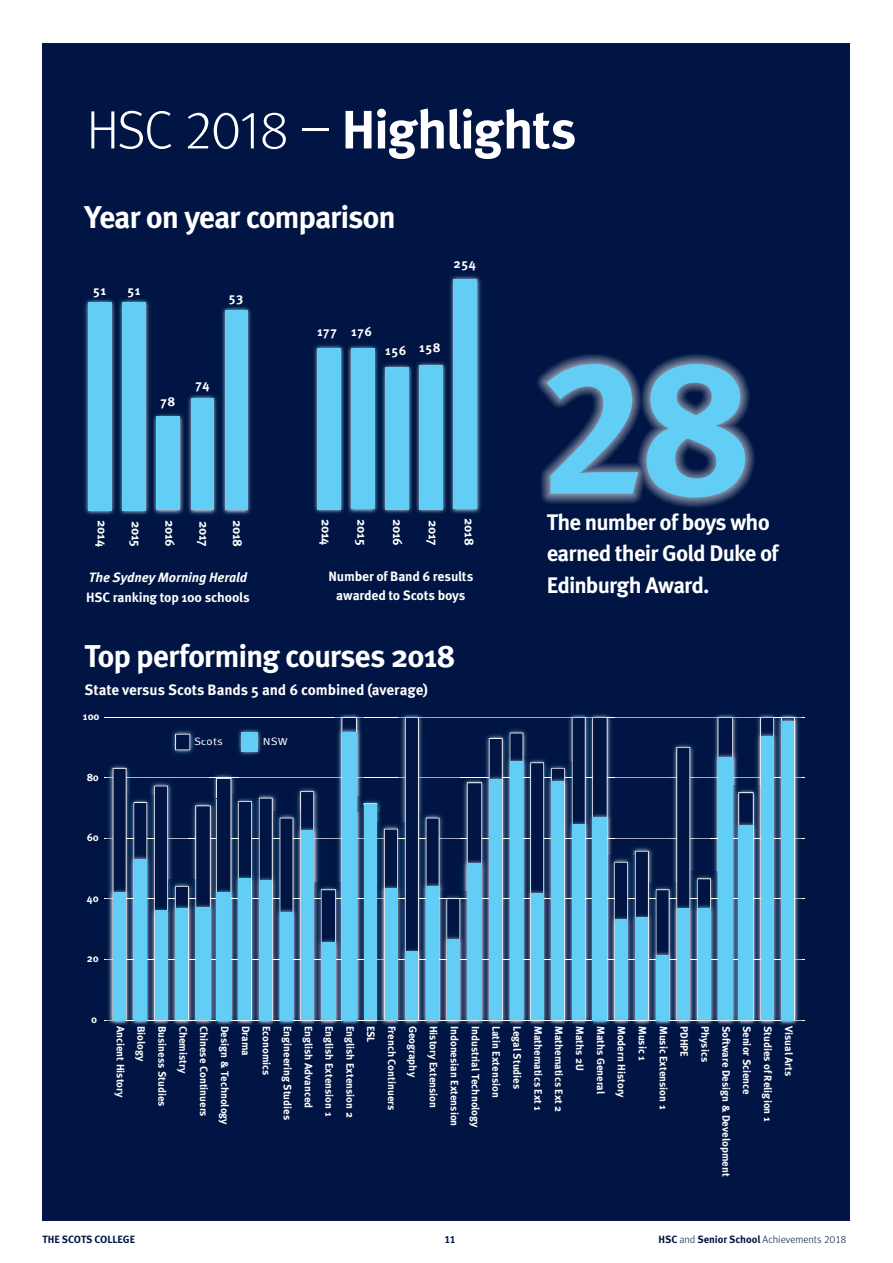
<style>
.page{position:relative;width:893px;height:1263px;background:#fff}
.page>*{position:absolute;margin:0;border:0;box-sizing:border-box;transform-origin:0 0}
.t1{font:700 54px "Meta OT";letter-spacing:-.03em;color:#fff}
.t2{font:700 31.5px "Meta OT";letter-spacing:-.04em;color:#fff}
.t3{font:700 22.5px/31.5px "Meta OT";letter-spacing:-.04em;color:#fff}
.t4{font:700 15px "Meta OT";letter-spacing:-.01em;color:#fff}
.t5{font:700 13.5px/19.5px "Meta OT";letter-spacing:-.015em;color:#fff;text-align:center}
.t6{font:italic 700 13.5px "Meta OT";letter-spacing:-.015em;color:#fff}
.t7{font:700 12.9px "Meta OT";letter-spacing:-.025em;color:#fff}
.t8{font:700 10.65px "Meta OT";color:#fff}
.t9{font:10.65px "Meta OT";letter-spacing:-.01em;color:#fff;scale:1.13 1}
.t10{font:300 10.5px "Meta OT";letter-spacing:-.005em;color:#001543}
.t11{font:700 10.5px "Meta OT";letter-spacing:.005em;color:#001543}
.s1{font-weight:300}
.s2{font-weight:700}
</style>
<div class="page">
<div style="left:43px;top:43px;width:807px;height:1177px;background:#001543"></div>
<hr style="left:105px;top:717px;width:700px;height:1px;background:#fff">
<hr style="left:105px;top:777px;width:700px;height:1px;background:#fff">
<hr style="left:105px;top:838px;width:700px;height:1px;background:#fff">
<hr style="left:105px;top:898px;width:700px;height:1px;background:#fff">
<hr style="left:105px;top:959px;width:700px;height:1px;background:#fff">
<hr style="left:105px;top:1020px;width:700px;height:1px;background:#fff">
<svg style="left:106px;top:717px;width:696px;height:309px"></svg>
<div style="left:781px;top:721px;width:13px;height:299px;background:#62cdf5"></div>
<div style="left:761px;top:736px;width:13px;height:284px;background:#62cdf5"></div>
<div style="left:739px;top:826px;width:14px;height:194px;background:#62cdf5"></div>
<div style="left:718px;top:757px;width:14px;height:263px;background:#62cdf5"></div>
<div style="left:697px;top:908px;width:13px;height:112px;background:#62cdf5"></div>
<div style="left:677px;top:908px;width:13px;height:112px;background:#62cdf5"></div>
<div style="left:656px;top:955px;width:13px;height:65px;background:#62cdf5"></div>
<div style="left:635px;top:917px;width:13px;height:103px;background:#62cdf5"></div>
<div style="left:615px;top:920px;width:13px;height:100px;background:#62cdf5"></div>
<div style="left:593px;top:817px;width:14px;height:203px;background:#62cdf5"></div>
<div style="left:572px;top:825px;width:13px;height:195px;background:#62cdf5"></div>
<div style="left:551px;top:782px;width:13px;height:238px;background:#62cdf5"></div>
<div style="left:531px;top:893px;width:13px;height:127px;background:#62cdf5"></div>
<div style="left:510px;top:762px;width:13px;height:258px;background:#62cdf5"></div>
<div style="left:489px;top:779px;width:13px;height:241px;background:#62cdf5"></div>
<div style="left:467px;top:863px;width:15px;height:157px;background:#62cdf5"></div>
<div style="left:447px;top:939px;width:13px;height:81px;background:#62cdf5"></div>
<div style="left:426px;top:886px;width:13px;height:134px;background:#62cdf5"></div>
<div style="left:405px;top:952px;width:13px;height:68px;background:#62cdf5"></div>
<div style="left:385px;top:889px;width:13px;height:131px;background:#62cdf5"></div>
<div style="left:364px;top:805px;width:13px;height:215px;background:#62cdf5"></div>
<div style="left:342px;top:732px;width:14px;height:288px;background:#62cdf5"></div>
<div style="left:321px;top:943px;width:15px;height:77px;background:#62cdf5"></div>
<div style="left:301px;top:830px;width:13px;height:190px;background:#62cdf5"></div>
<div style="left:280px;top:912px;width:13px;height:108px;background:#62cdf5"></div>
<div style="left:259px;top:880px;width:13px;height:140px;background:#62cdf5"></div>
<div style="left:238px;top:879px;width:13px;height:141px;background:#62cdf5"></div>
<div style="left:217px;top:892px;width:14px;height:128px;background:#62cdf5"></div>
<div style="left:196px;top:907px;width:14px;height:113px;background:#62cdf5"></div>
<div style="left:175px;top:908px;width:13px;height:112px;background:#62cdf5"></div>
<div style="left:155px;top:911px;width:13px;height:109px;background:#62cdf5"></div>
<div style="left:134px;top:859px;width:13px;height:161px;background:#62cdf5"></div>
<div style="left:113px;top:892px;width:13px;height:128px;background:#62cdf5"></div>
<img style="left:188px;top:395px;width:29px;height:120px">
<div style="left:191px;top:398px;width:22px;height:112px;background:#62cdf5"></div>
<img style="left:222px;top:307px;width:29px;height:208px">
<div style="left:225px;top:310px;width:22px;height:200px;background:#62cdf5"></div>
<img style="left:153px;top:413px;width:31px;height:102px">
<div style="left:157px;top:417px;width:23px;height:93px;background:#62cdf5"></div>
<img style="left:119px;top:298px;width:31px;height:217px">
<div style="left:123px;top:302px;width:23px;height:208px;background:#62cdf5"></div>
<img style="left:84px;top:299px;width:31px;height:216px">
<div style="left:89px;top:302px;width:23px;height:208px;background:#62cdf5"></div>
<img style="left:450px;top:276px;width:31px;height:238px">
<div style="left:453px;top:279px;width:24px;height:230px;background:#62cdf5"></div>
<img style="left:416px;top:362px;width:31px;height:152px">
<div style="left:419px;top:365px;width:24px;height:144px;background:#62cdf5"></div>
<img style="left:382px;top:364px;width:30px;height:150px">
<div style="left:385px;top:367px;width:24px;height:142px;background:#62cdf5"></div>
<img style="left:314px;top:345px;width:64px;height:169px">
<div style="left:351px;top:349px;width:24px;height:160px;background:#62cdf5"></div>
<img style="left:345px;top:345px;width:2px;height:169px">
<div style="left:317px;top:348px;width:24px;height:161px;background:#62cdf5"></div>
<svg style="left:537px;top:354px;width:218px;height:153px"></svg>
<svg style="left:547px;top:364px;width:198px;height:133px"></svg>
<h1 class="t1" style="left:86px;top:98px;width:492px"><span class="s1">HSC 2018 –</span> Highlights</h1>
<h2 class="t2" style="left:85px;top:198px;width:313px">Year on year comparison</h2>
<p class="t7" style="left:93px;top:283px;width:15px">51</p>
<p class="t7" style="left:127px;top:283px;width:15px">51</p>
<p class="t7" style="left:229px;top:290px;width:16px">53</p>
<p class="t7" style="left:160px;top:394px;width:16px">78</p>
<p class="t7" style="left:195px;top:377px;width:16px">74</p>
<p class="t7" style="left:317px;top:324px;width:57px">177 176</p>
<p class="t7" style="left:385px;top:342px;width:57px">156 158</p>
<p class="t7" style="left:453px;top:256px;width:24px">254</p>
<p class="t7" style="left:110px;top:520px;width:28px;rotate:90deg">2014</p>
<p class="t7" style="left:144px;top:521px;width:28px;rotate:90deg">2015</p>
<p class="t7" style="left:178px;top:520px;width:28px;rotate:90deg">2016</p>
<p class="t7" style="left:212px;top:521px;width:27px;rotate:90deg">2017</p>
<p class="t7" style="left:245px;top:520px;width:29px;rotate:90deg">2018</p>
<p class="t6" style="left:89px;top:569px;width:160px">The Sydney Morning Herald</p>
<p class="t5" style="left:86px;top:587px;width:165px">HSC ranking top 100 schools</p>
<p class="t7" style="left:334px;top:519px;width:28px;rotate:90deg">2014</p>
<p class="t7" style="left:370px;top:519px;width:28px;rotate:90deg">2015</p>
<p class="t7" style="left:405px;top:518px;width:28px;rotate:90deg">2016</p>
<p class="t7" style="left:441px;top:520px;width:27px;rotate:90deg">2017</p>
<p class="t7" style="left:477px;top:518px;width:29px;rotate:90deg">2018</p>
<p class="t5" style="left:329px;top:566px;width:146px">Number of Band 6 results awarded to Scots boys</p>
<h2 class="t2" style="left:85px;top:637px;width:372px">Top performing courses 2018</h2>
<h3 class="t4" style="left:85px;top:680px;width:345px">State versus Scots Bands 5 and 6 combined (average)</h3>
<p class="t8" style="left:83px;top:710px;width:18px">100</p>
<p class="t8" style="left:87px;top:771px;width:14px">80</p>
<p class="t8" style="left:87px;top:831px;width:14px">60</p>
<p class="t8" style="left:87px;top:892px;width:13px">40</p>
<p class="t8" style="left:87px;top:952px;width:14px">20</p>
<p class="t8" style="left:91px;top:1013px;width:8px">0</p>
<p class="t9" style="left:194px;top:735px;width:27px">Scots</p>
<p class="t9" style="left:263px;top:735px;width:23px">NSW</p>
<h3 class="t3" style="left:547px;top:507px;width:234px">The number of boys who earned their Gold Duke of<br>Edinburgh Award.</h3>
<p class="t8" style="left:127px;top:1026px;width:73px;rotate:90deg">Ancient History</p>
<p class="t8" style="left:148px;top:1026px;width:37px;rotate:90deg">Biology</p>
<p class="t8" style="left:168px;top:1026px;width:82px;rotate:90deg">Business Studies</p>
<p class="t8" style="left:189px;top:1026px;width:49px;rotate:90deg">Chemistry</p>
<p class="t8" style="left:210px;top:1026px;width:93px;rotate:90deg">Chinese Continuers</p>
<p class="t8" style="left:231px;top:1026px;width:101px;rotate:90deg">Design &amp; Technology</p>
<p class="t8" style="left:252px;top:1026px;width:32px;rotate:90deg">Drama</p>
<p class="t8" style="left:273px;top:1026px;width:51px;rotate:90deg">Economics</p>
<p class="t8" style="left:294px;top:1026px;width:96px;rotate:90deg">Engineering Studies</p>
<p class="t8" style="left:315px;top:1026px;width:84px;rotate:90deg">English Advanced</p>
<p class="t8" style="left:336px;top:1026px;width:92px;rotate:90deg">English Extension 1</p>
<p class="t8" style="left:356px;top:1026px;width:93px;rotate:90deg">English Extension 2</p>
<p class="t8" style="left:377px;top:1026px;width:18px;rotate:90deg">ESL</p>
<p class="t8" style="left:398px;top:1026px;width:86px;rotate:90deg">French Continuers</p>
<p class="t8" style="left:419px;top:1026px;width:53px;rotate:90deg">Geography</p>
<p class="t8" style="left:440px;top:1026px;width:84px;rotate:90deg">History Extension</p>
<p class="t8" style="left:461px;top:1026px;width:102px;rotate:90deg">Indonesian Extension</p>
<p class="t8" style="left:482px;top:1026px;width:104px;rotate:90deg">Industrial Technology</p>
<p class="t8" style="left:503px;top:1026px;width:73px;rotate:90deg">Latin Extension</p>
<p class="t8" style="left:524px;top:1026px;width:65px;rotate:90deg">Legal Studies</p>
<p class="t8" style="left:544px;top:1026px;width:87px;rotate:90deg">Mathematics Ext 1</p>
<p class="t8" style="left:565px;top:1026px;width:88px;rotate:90deg">Mathematics Ext 2</p>
<p class="t8" style="left:586px;top:1026px;width:47px;rotate:90deg">Maths 2U</p>
<p class="t8" style="left:607px;top:1026px;width:70px;rotate:90deg">Maths General</p>
<p class="t8" style="left:628px;top:1026px;width:74px;rotate:90deg">Modern History</p>
<p class="t8" style="left:649px;top:1026px;width:37px;rotate:90deg">Music 1</p>
<p class="t8" style="left:670px;top:1026px;width:85px;rotate:90deg">Music Extension 1</p>
<p class="t8" style="left:691px;top:1026px;width:33px;rotate:90deg">PDHPE</p>
<p class="t8" style="left:711px;top:1026px;width:38px;rotate:90deg">Physics</p>
<p class="t8" style="left:732px;top:1026px;width:152px;rotate:90deg">So ware Design &amp; Development</p>
<p class="t8" style="left:753px;top:1026px;width:71px;rotate:90deg">Senior Science</p>
<p class="t8" style="left:774px;top:1026px;width:97px;rotate:90deg">Studies of Religion 1</p>
<p class="t8" style="left:795px;top:1026px;width:52px;rotate:90deg">Visual Arts</p>
<p class="t11" style="left:43px;top:1233px;width:94px">THE SCOTS COLLEGE</p>
<p class="t11" style="left:445px;top:1233px;width:13px">11</p>
<p class="t10" style="left:658px;top:1233px;width:190px"><span class="s2">HSC</span> and <span class="s2">Senior School</span> Achievements 2018</p>
</div>
